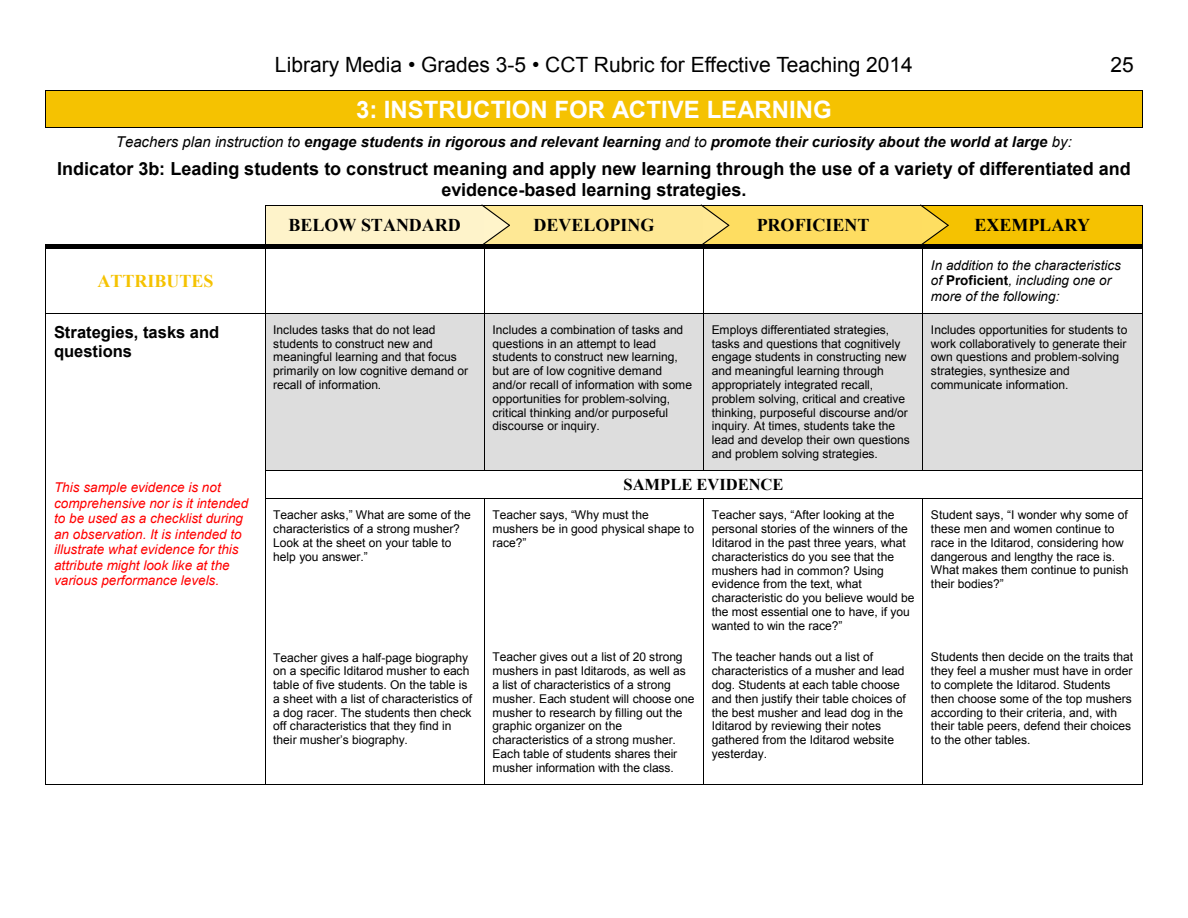
<style>
.page{position:relative;width:1188px;height:918px;background:#fff}
.page>*{position:absolute;margin:0;border:0;box-sizing:border-box;transform-origin:0 0}
.t1{font:700 24px "Arial";color:#fff}
.t2{font:21px "Arial";color:#000}
.t3{font:700 18px/20.7px "Arial";color:#000;text-align:center}
.t4{font:700 18px "Times New Roman";color:#000}
.t5{font:700 18px "Times New Roman";letter-spacing:.005em;color:#f5c201}
.t6{font:700 16.5px/18.9px "Arial";color:#000}
.t7{font:700 16.5px "Times New Roman";letter-spacing:-.005em;color:#000}
.t8{font:italic 700 15px "Arial";letter-spacing:.005em;color:#000}
.t9{font:italic 13.5px/15.6px "Arial";letter-spacing:.005em;color:#f00}
.t10{font:italic 13.5px/15.5px "Arial";color:#000}
.t11{font:12px/13.8px "Arial";letter-spacing:-.005em;color:#000}
.s1{font-weight:400}
.s2{font-weight:700;font-style:normal}
</style>
<div class="page">
<div style="left:54px;top:91px;width:1080px;height:37px;background:#f5c201"></div>
<hr style="left:46px;top:90px;width:1096px;height:1px;background:#000">
<hr style="left:46px;top:91px;width:1px;height:37px;background:#000">
<hr style="left:1142px;top:91px;width:1px;height:37px;background:#000">
<hr style="left:47px;top:128px;width:1095px;height:1px;background:#000">
<div style="left:266px;top:205px;width:218px;height:39px;background:#fef3ca"></div>
<div style="left:492px;top:205px;width:204px;height:39px;background:#fee895"></div>
<div style="left:712px;top:205px;width:203px;height:39px;background:#fedd61"></div>
<div style="left:923px;top:205px;width:219px;height:39px;background:#f5c201"></div>
<hr style="left:266px;top:205px;width:218px;height:1px;background:#000">
<hr style="left:485px;top:205px;width:219px;height:1px;background:#000">
<hr style="left:704px;top:205px;width:219px;height:1px;background:#000">
<hr style="left:924px;top:205px;width:218px;height:1px;background:#000">
<hr style="left:265px;top:205px;width:1px;height:39px;background:#000">
<hr style="left:1142px;top:205px;width:1px;height:39px;background:#000">
<svg style="left:46px;top:244px;width:5px;height:5px"></svg>
<div style="left:51px;top:244px;width:214px;height:5px;background:#000"></div>
<svg style="left:265px;top:244px;width:4px;height:5px"></svg>
<div style="left:269px;top:244px;width:215px;height:5px;background:#000"></div>
<div style="left:489px;top:244px;width:214px;height:5px;background:#000"></div>
<div style="left:708px;top:244px;width:214px;height:5px;background:#000"></div>
<div style="left:928px;top:244px;width:214px;height:5px;background:#000"></div>
<hr style="left:46px;top:249px;width:1px;height:64px;background:#000">
<hr style="left:265px;top:249px;width:1px;height:64px;background:#000">
<hr style="left:484px;top:249px;width:1px;height:64px;background:#000">
<hr style="left:703px;top:249px;width:1px;height:64px;background:#000">
<hr style="left:922px;top:249px;width:1px;height:64px;background:#000">
<hr style="left:1142px;top:249px;width:1px;height:64px;background:#000">
<div style="left:266px;top:314px;width:218px;height:156px;background:#ddd"></div>
<div style="left:485px;top:314px;width:218px;height:156px;background:#ddd"></div>
<div style="left:704px;top:314px;width:218px;height:156px;background:#ddd"></div>
<div style="left:923px;top:314px;width:219px;height:156px;background:#ddd"></div>
<hr style="left:46px;top:313px;width:219px;height:1px;background:#000">
<hr style="left:266px;top:313px;width:218px;height:1px;background:#000">
<hr style="left:485px;top:313px;width:218px;height:1px;background:#000">
<hr style="left:704px;top:313px;width:218px;height:1px;background:#000">
<hr style="left:923px;top:313px;width:219px;height:1px;background:#000">
<hr style="left:46px;top:314px;width:1px;height:156px;background:#000">
<hr style="left:265px;top:314px;width:1px;height:156px;background:#000">
<hr style="left:484px;top:314px;width:1px;height:156px;background:#000">
<hr style="left:703px;top:314px;width:1px;height:156px;background:#000">
<hr style="left:922px;top:314px;width:1px;height:156px;background:#000">
<hr style="left:1142px;top:314px;width:1px;height:156px;background:#000">
<hr style="left:266px;top:470px;width:218px;height:1px;background:#000">
<hr style="left:485px;top:470px;width:218px;height:1px;background:#000">
<hr style="left:704px;top:470px;width:218px;height:1px;background:#000">
<hr style="left:923px;top:470px;width:219px;height:1px;background:#000">
<svg style="left:265px;top:470px;width:1px;height:29px"></svg>
<hr style="left:266px;top:499px;width:218px;height:1px;background:#000">
<hr style="left:485px;top:499px;width:218px;height:1px;background:#000">
<hr style="left:704px;top:499px;width:218px;height:1px;background:#000">
<hr style="left:923px;top:499px;width:219px;height:1px;background:#000">
<svg style="left:1142px;top:470px;width:1px;height:29px"></svg>
<hr style="left:46px;top:499px;width:1px;height:143px;background:#000">
<hr style="left:265px;top:499px;width:1px;height:143px;background:#000">
<hr style="left:484px;top:499px;width:1px;height:143px;background:#000">
<hr style="left:703px;top:499px;width:1px;height:143px;background:#000">
<hr style="left:922px;top:499px;width:1px;height:143px;background:#000">
<hr style="left:1142px;top:499px;width:1px;height:143px;background:#000">
<hr style="left:46px;top:642px;width:1px;height:142px;background:#000">
<hr style="left:46px;top:784px;width:219px;height:1px;background:#000">
<hr style="left:265px;top:642px;width:1px;height:142px;background:#000">
<hr style="left:266px;top:784px;width:218px;height:1px;background:#000">
<hr style="left:484px;top:642px;width:1px;height:142px;background:#000">
<hr style="left:485px;top:784px;width:218px;height:1px;background:#000">
<hr style="left:703px;top:642px;width:1px;height:142px;background:#000">
<hr style="left:704px;top:784px;width:218px;height:1px;background:#000">
<hr style="left:922px;top:642px;width:1px;height:142px;background:#000">
<hr style="left:923px;top:784px;width:219px;height:1px;background:#000">
<hr style="left:1142px;top:642px;width:1px;height:142px;background:#000">
<svg style="left:481px;top:204px;width:29px;height:45px"></svg>
<svg style="left:700px;top:204px;width:30px;height:45px"></svg>
<svg style="left:919px;top:204px;width:30px;height:45px"></svg>
<h2 class="t2" style="left:275px;top:51px;width:639px">Library Media • Grades 3-5 • CCT Rubric for Effective Teaching 2014</h2>
<h2 class="t2" style="left:1111px;top:51px;width:25px">25</h2>
<p class="t2" style="left:709px;top:52px;width:7px">f</p>
<p class="t2" style="left:1122px;top:52px;width:13px">1</p>
<p class="t1" style="left:356px;top:93px;width:477px">3: INSTRUCTION FOR ACTIVE LEARNING</p>
<p class="t8" style="left:116px;top:131px;width:957px"><span class="s1">Teachers plan instruction to</span> engage students in rigorous and relevant learning <span class="s1">and to</span> promote their curiosity about the world at large <span class="s1">by:</span></p>
<p class="t3" style="left:57px;top:159px;width:1075px">Indicator 3b: Leading students to construct meaning and apply new learning through the use of a variety of differentiated and evidence-based learning strategies.</p>
<p class="t4" style="left:288px;top:212px;width:174px">BELOW STANDARD</p>
<p class="t4" style="left:534px;top:212px;width:122px">DEVELOPING</p>
<p class="t4" style="left:757px;top:212px;width:114px">PROFICIENT</p>
<p class="t4" style="left:975px;top:212px;width:117px">EXEMPLARY</p>
<p class="t5" style="left:97px;top:269px;width:118px">ATTRIBUTES</p>
<p class="t10" style="left:931px;top:258px;width:191px">In addition to the characteristics of <span class="s2">Proficient</span>, including one or more of the following:</p>
<p class="t6" style="left:54px;top:323px;width:167px">Strategies, tasks and questions</p>
<p class="t11" style="left:273px;top:323px;width:196px">Includes tasks that do not lead students to construct new and meaningful learning and that focus primarily on low cognitive demand or recall of information.</p>
<p class="t11" style="left:492px;top:323px;width:201px">Includes a combination of tasks and questions in an attempt to lead students to construct new learning, but are of low cognitive demand and/or recall of information with some opportunities for problem-solving, critical thinking and/or purposeful discourse or inquiry.</p>
<p class="t11" style="left:712px;top:323px;width:200px">Employs differentiated strategies, tasks and questions that cognitively engage students in constructing new and meaningful learning through appropriately integrated recall, problem solving, critical and creative thinking, purposeful discourse and/or inquiry. At times, students take the lead and develop their own questions and problem solving strategies.</p>
<p class="t11" style="left:931px;top:323px;width:198px">Includes opportunities for students to work collaboratively to generate their own questions and problem-solving strategies, synthesize and communicate information.</p>
<p class="t9" style="left:54px;top:480px;width:196px">This sample evidence is not comprehensive nor is it intended to be used as a checklist during an observation. It is intended to illustrate what evidence for this attribute might look like at the various performance levels.</p>
<p class="t7" style="left:624px;top:473px;width:162px">SAMPLE EVIDENCE</p>
<p class="t11" style="left:273px;top:508px;width:199px">Teacher asks,” What are some of the characteristics of a strong musher?<br>Look at the sheet on your table to help you answer.”</p>
<p class="t11" style="left:492px;top:508px;width:203px">Teacher says, “Why must the mushers be in good physical shape to race?”</p>
<p class="t11" style="left:712px;top:508px;width:204px">Teacher says, “After looking at the personal stories of the winners of the Iditarod in the past three years, what characteristics do you see that the mushers had in common? Using evidence from the text, what characteristic do you believe would be the most essential one to have, if you wanted to win the race?”</p>
<p class="t11" style="left:931px;top:508px;width:199px">Student says, “I wonder why some of these men and women continue to race in the Iditarod, considering how dangerous and lengthy the race is.<br>What makes them continue to punish their bodies?”</p>
<p class="t11" style="left:273px;top:651px;width:200px">Teacher gives a half-page biography on a specific Iditarod musher to each table of five students. On the table is a sheet with a list of characteristics of a dog racer. The students then check off characteristics that they find in their musher’s biography.</p>
<p class="t11" style="left:492px;top:650px;width:204px">Teacher gives out a list of 20 strong mushers in past Iditarods, as well as a list of characteristics of a strong musher. Each student will choose one musher to research by filling out the graphic organizer on the characteristics of a strong musher.<br>Each table of students shares their musher information with the class.</p>
<p class="t11" style="left:712px;top:650px;width:196px">The teacher hands out a list of characteristics of a musher and lead dog. Students at each table choose and then justify their table choices of the best musher and lead dog in the<br>Iditarod by reviewing their notes gathered from the Iditarod website yesterday.</p>
<p class="t11" style="left:931px;top:650px;width:204px">Students then decide on the traits that they feel a musher must have in order to complete the Iditarod. Students then choose some of the top mushers according to their criteria, and, with their table peers, defend their choices to the other tables.</p>
</div>
